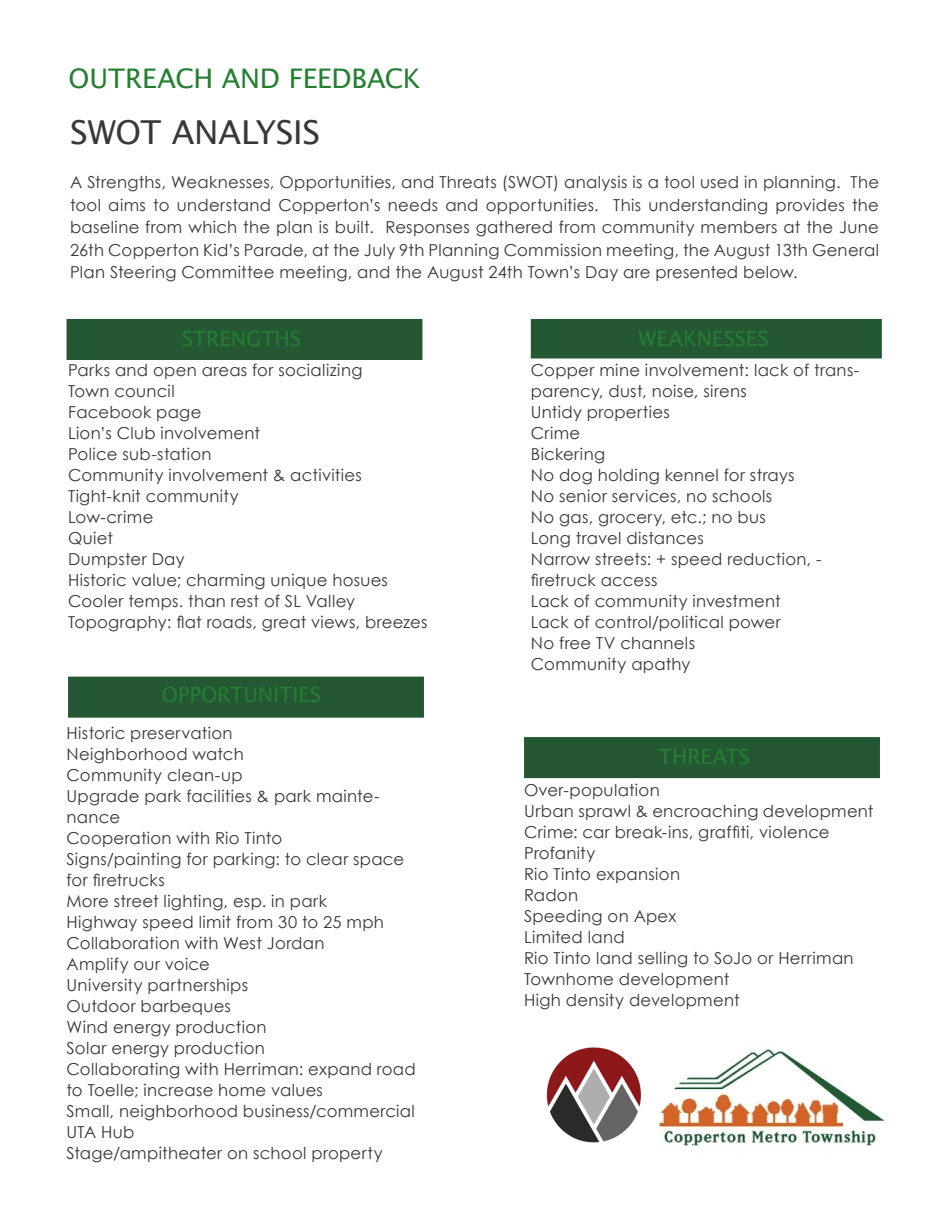
<style>
.page{position:relative;width:945px;height:1215px;background:#fff}
.page>*{position:absolute;margin:0;border:0;box-sizing:border-box;transform-origin:0 0}
.Second_Level_Heading{font:33px "Lucida Sans";letter-spacing:-.01em;color:#383839}
.Second_Level_Heading-2{font:27px "Lucida Sans";letter-spacing:-.01em;color:#267e33}
.Second_Level_Heading-3{font:21px "Lucida Sans";color:#267e33}
.Regular_Text{font:16.5px/21px "Century Gothic";letter-spacing:.02em;color:#383839}
</style>
<div class="page">
<div style="left:524px;top:737px;width:356px;height:41px;background:#235833;border:2px solid #235833"></div>
<div style="left:68px;top:677px;width:356px;height:41px;background:#235833;border:2px solid #235833"></div>
<div style="left:67px;top:319px;width:355px;height:41px;background:#235833"></div>
<div style="left:531px;top:319px;width:351px;height:39px;background:#235833"></div>
<img style="left:658px;top:1048px;width:227px;height:98px">
<img style="left:546px;top:1047px;width:95px;height:96px">
<p class="Second_Level_Heading-2" style="left:69px;top:63px;width:353px">OUTREACH AND FEEDBACK</p>
<p class="Second_Level_Heading" style="left:70px;top:114px;width:252px">SWOT ANALYSIS</p>
<p class="Regular_Text" style="left:70px;top:171px;width:811px;line-height:22.5px;text-align:justify">A Strengths, Weaknesses, Opportunities, and Threats (SWOT) analysis is a tool used in planning. The tool aims to understand Copperton’s needs and opportunities. This understanding provides the baseline from which the plan is built. Responses gathered from community members at the June 26th Copperton Kid’s Parade, at the July 9th Planning Commission meeting, the August 13th General Plan Steering Committee meeting, and the August 24th Town’s Day are presented below.</p>
<p class="Second_Level_Heading-3" style="left:182px;top:326px;width:121px">STRENGTHS</p>
<p class="Second_Level_Heading-3" style="left:639px;top:326px;width:132px">WEAKNESSES</p>
<p class="Regular_Text" style="left:68px;top:360px;width:296px">Parks and open areas for socializing</p>
<p class="Regular_Text" style="left:68px;top:381px;width:108px">Town council</p>
<p class="Regular_Text" style="left:68px;top:402px;width:135px">Facebook page</p>
<p class="Regular_Text" style="left:68px;top:423px;width:193px">Lion’s Club involvement</p>
<p class="Regular_Text" style="left:68px;top:444px;width:145px">Police sub-station</p>
<p class="Regular_Text" style="left:68px;top:465px;width:295px">Community involvement &amp; activities</p>
<p class="Regular_Text" style="left:68px;top:486px;width:172px">Tight-knit community</p>
<p class="Regular_Text" style="left:68px;top:507px;width:87px">Low-crime</p>
<p class="Regular_Text" style="left:68px;top:528px;width:46px">Quiet</p>
<p class="Regular_Text" style="left:68px;top:549px;width:118px">Dumpster Day</p>
<p class="Regular_Text" style="left:68px;top:570px;width:322px">Historic value; charming unique hosues</p>
<p class="Regular_Text" style="left:68px;top:591px;width:289px">Cooler temps. than rest of SL Valley</p>
<p class="Regular_Text" style="left:68px;top:612px;width:361px">Topography: flat roads, great views, breezes</p>
<p class="Second_Level_Heading-3" style="left:162px;top:682px;width:161px">OPPORTUNITIES</p>
<p class="Regular_Text" style="left:67px;top:722px;width:167px">Historic preservation</p>
<p class="Regular_Text" style="left:67px;top:743px;width:179px">Neighborhood watch</p>
<p class="Regular_Text" style="left:67px;top:764px;width:178px">Community clean-up</p>
<p class="Regular_Text" style="left:67px;top:785px;width:315px">Upgrade park facilities &amp; park mainte&shy;nance</p>
<p class="Regular_Text" style="left:67px;top:827px;width:217px">Cooperation with Rio Tinto</p>
<p class="Regular_Text" style="left:67px;top:848px;width:339px">Signs/painting for parking: to clear space for firetrucks</p>
<p class="Regular_Text" style="left:67px;top:890px;width:262px">More street lighting, esp. in park</p>
<p class="Regular_Text" style="left:67px;top:911px;width:319px">Highway speed limit from 30 to 25 mph</p>
<p class="Regular_Text" style="left:67px;top:932px;width:259px">Collaboration with West Jordan</p>
<p class="Regular_Text" style="left:67px;top:953px;width:145px">Amplify our voice</p>
<p class="Regular_Text" style="left:67px;top:974px;width:183px">University partnerships</p>
<p class="Regular_Text" style="left:67px;top:995px;width:166px">Outdoor barbeques</p>
<p class="Regular_Text" style="left:67px;top:1016px;width:202px">Wind energy production</p>
<p class="Regular_Text" style="left:67px;top:1037px;width:200px">Solar energy production</p>
<p class="Regular_Text" style="left:67px;top:1058px;width:351px">Collaborating with Herriman: expand road to Toelle; increase home values</p>
<p class="Regular_Text" style="left:67px;top:1100px;width:350px">Small, neighborhood business/commercial</p>
<p class="Regular_Text" style="left:67px;top:1121px;width:69px">UTA Hub</p>
<p class="Regular_Text" style="left:67px;top:1142px;width:318px">Stage/ampitheater on school property</p>
<p class="Regular_Text" style="left:531px;top:360px;width:330px">Copper mine involvement: lack of trans&shy;parency, dust, noise, sirens</p>
<p class="Regular_Text" style="left:531px;top:402px;width:140px">Untidy properties</p>
<p class="Regular_Text" style="left:531px;top:423px;width:51px">Crime</p>
<p class="Regular_Text" style="left:531px;top:444px;width:76px">Bickering</p>
<p class="Regular_Text" style="left:531px;top:465px;width:265px">No dog holding kennel for strays</p>
<p class="Regular_Text" style="left:531px;top:486px;width:243px">No senior services, no schools</p>
<p class="Regular_Text" style="left:531px;top:507px;width:236px">No gas, grocery, etc.; no bus</p>
<p class="Regular_Text" style="left:531px;top:528px;width:174px">Long travel distances</p>
<p class="Regular_Text" style="left:531px;top:549px;width:292px">Narrow streets: + speed reduction, - firetruck access</p>
<p class="Regular_Text" style="left:531px;top:591px;width:251px">Lack of community investment</p>
<p class="Regular_Text" style="left:531px;top:612px;width:251px">Lack of control/political power</p>
<p class="Regular_Text" style="left:531px;top:633px;width:166px">No free TV channels</p>
<p class="Regular_Text" style="left:531px;top:654px;width:161px">Community apathy</p>
<p class="Second_Level_Heading-3" style="left:659px;top:744px;width:93px">THREATS</p>
<p class="Regular_Text" style="left:524px;top:780px;width:137px">Over-population</p>
<p class="Regular_Text" style="left:524px;top:801px;width:351px">Urban sprawl &amp; encroaching development</p>
<p class="Regular_Text" style="left:524px;top:822px;width:307px">Crime: car break-ins, graffiti, violence</p>
<p class="Regular_Text" style="left:524px;top:843px;width:73px">Profanity</p>
<p class="Regular_Text" style="left:524px;top:864px;width:158px">Rio Tinto expansion</p>
<p class="Regular_Text" style="left:524px;top:885px;width:56px">Radon</p>
<p class="Regular_Text" style="left:524px;top:906px;width:154px">Speeding on Apex</p>
<p class="Regular_Text" style="left:524px;top:927px;width:102px">Limited land</p>
<p class="Regular_Text" style="left:524px;top:948px;width:331px">Rio Tinto land selling to SoJo or Herriman</p>
<p class="Regular_Text" style="left:524px;top:969px;width:207px">Townhome development</p>
<p class="Regular_Text" style="left:524px;top:990px;width:217px">High density development</p>
</div>
